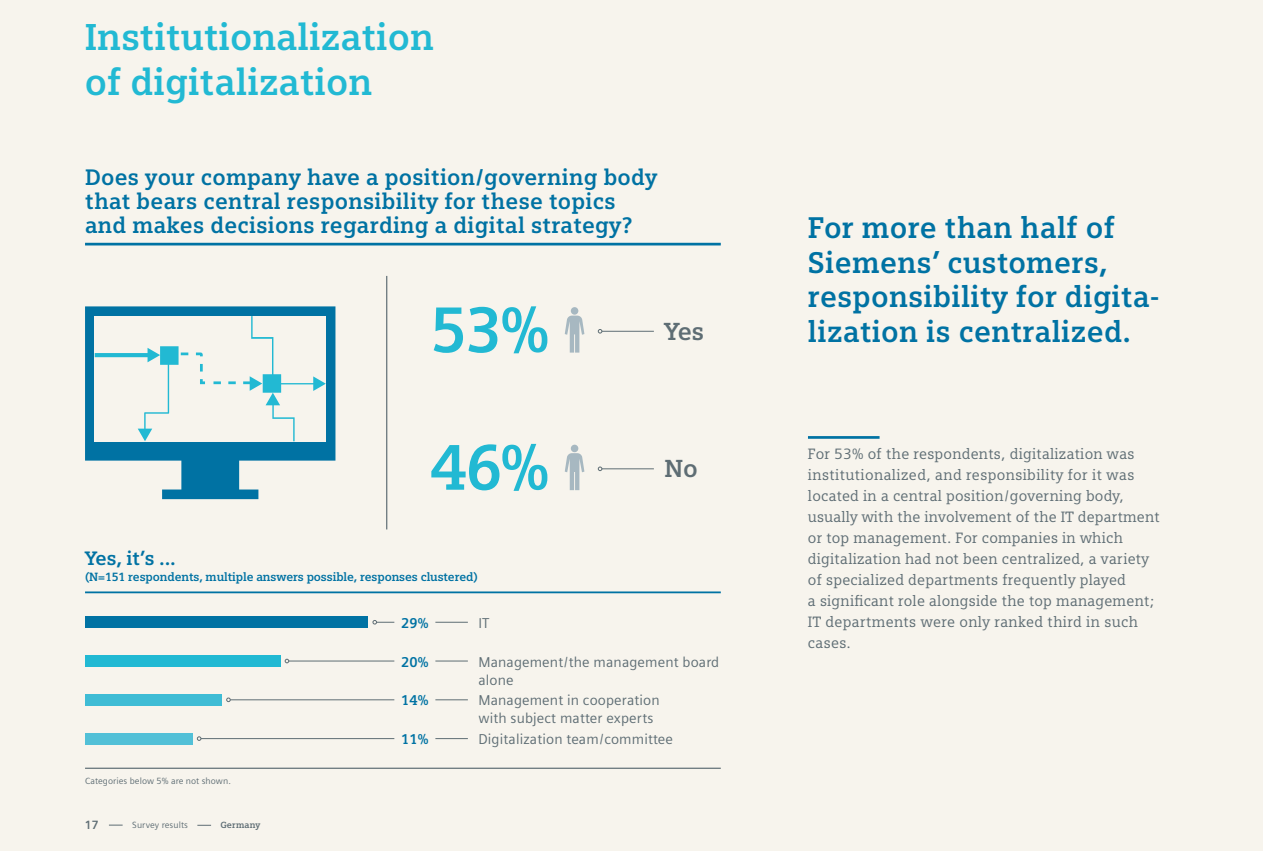
<style>
.page{position:relative;width:1263px;height:851px;background:#fff}
.page>*{position:absolute;margin:0;border:0;box-sizing:border-box;transform-origin:0 0}
.t1{font:700 64.5px/137.4px "Siemens Slab";color:#22b9d3}
.t2{font:700 37.5px/45px "Siemens Slab";color:#22b9d3}
.t3{font:700 30px/34.5px "Siemens Slab";letter-spacing:.01em;color:#0072a3}
.t4{font:700 24.75px "Siemens Slab";color:#5e6d74}
.t5{font:700 22.5px/24px "Siemens Slab";letter-spacing:.01em;color:#0072a3}
.t6{font:700 19.5px "Siemens Slab";color:#0072a3}
.t7{font:15px/21px "Siemens Slab";letter-spacing:.015em;color:#5e6d74}
.t8{font:14.25px/18px "Siemens Sans";letter-spacing:.01em;color:#5e6d74}
.t9{font:700 14.25px "Siemens Slab";letter-spacing:.01em;color:#0072a3}
.t10{font:700 12px "Siemens Slab";letter-spacing:-.01em;color:#0072a3}
.t11{font:700 12px "Siemens Sans";color:#5e6d74}
.t12{font:9px "Siemens Sans";letter-spacing:.01em;color:#5e6d74}
.t13{font:700 9px "Siemens Slab";letter-spacing:.01em;color:#5e6d74}
</style>
<div class="page">
<div style="left:0;top:0;width:1263px;height:850px;background:#f7f4ed"></div>
<hr style="left:85px;top:591px;width:636px;height:2px;background:#0072a3">
<hr style="left:386px;top:276px;width:1px;height:253px;background:#5e6d74">
<svg style="left:85px;top:306px;width:250px;height:193px;fill:#0072a3"></svg>
<svg style="left:95px;top:316px;width:231px;height:125px"></svg>
<div style="left:571px;top:307px;width:7px;height:7px;background:#a7b8c1;border-radius:50%"></div>
<svg style="left:565px;top:315px;width:19px;height:37px"></svg>
<div style="left:571px;top:444px;width:7px;height:8px;background:#a7b8c1;border-radius:50%"></div>
<svg style="left:565px;top:453px;width:19px;height:37px"></svg>
<hr style="left:602px;top:331px;width:52px;height:1px;background:#5e6d74">
<svg style="left:598px;top:329px;width:4px;height:4px"></svg>
<hr style="left:602px;top:468px;width:52px;height:1px;background:#5e6d74">
<svg style="left:598px;top:466px;width:4px;height:5px"></svg>
<hr style="left:85px;top:767px;width:636px;height:1px;background:#5e6d74">
<hr style="left:85px;top:243px;width:636px;height:2px;background:#0072a3">
<div style="left:85px;top:616px;width:283px;height:11px;background:#0072a3"></div>
<hr style="left:435px;top:621px;width:33px;height:1px;background:#5e6d74">
<svg style="left:372px;top:620px;width:22px;height:4px"></svg>
<div style="left:85px;top:655px;width:195px;height:11px;background:#22b9d3"></div>
<hr style="left:435px;top:660px;width:33px;height:1px;background:#5e6d74">
<hr style="left:289px;top:660px;width:105px;height:1px;background:#5e6d74">
<svg style="left:285px;top:658px;width:4px;height:5px"></svg>
<div style="left:85px;top:694px;width:137px;height:11px;background:#3fbcd5"></div>
<hr style="left:435px;top:699px;width:33px;height:1px;background:#5e6d74">
<hr style="left:230px;top:699px;width:164px;height:1px;background:#5e6d74">
<svg style="left:226px;top:697px;width:5px;height:5px"></svg>
<div style="left:85px;top:733px;width:107px;height:11px;background:#52c0d7"></div>
<hr style="left:435px;top:738px;width:33px;height:1px;background:#5e6d74">
<hr style="left:201px;top:738px;width:193px;height:1px;background:#5e6d74">
<svg style="left:197px;top:736px;width:4px;height:4px"></svg>
<svg style="left:197px;top:824px;width:14px;height:1px"></svg>
<svg style="left:109px;top:824px;width:14px;height:1px"></svg>
<hr style="left:808px;top:436px;width:71px;height:2px;background:#0072a3">
<h2 class="t2" style="left:85px;top:14px;width:351px">Institutionalization of digitalization</h2>
<h3 class="t5" style="left:85px;top:165px;width:574px">Does your company have a position/governing body that bears central responsibility for these topics and makes decisions regarding a digital strategy?</h3>
<h1 class="t1" style="left:430px;top:260px;width:121px">53%<br>46%</h1>
<h3 class="t4" style="left:664px;top:316px;width:41px">Yes</h3>
<h3 class="t4" style="left:664px;top:454px;width:35px">No</h3>
<h3 class="t6" style="left:85px;top:546px;width:92px">Yes, it’s ...</h3>
<p class="t10" style="left:85px;top:570px;width:394px">(N=151 respondents, multiple answers possible, responses clustered)</p>
<p class="t9" style="left:401px;top:614px;width:29px">29%</p>
<p class="t8" style="left:478px;top:613px;width:13px">IT</p>
<p class="t9" style="left:401px;top:653px;width:29px">20%</p>
<p class="t8" style="left:478px;top:652px;width:242px">Management/the management board alone</p>
<p class="t9" style="left:401px;top:691px;width:29px">14%</p>
<p class="t8" style="left:478px;top:691px;width:183px">Management in cooperation with subject matter experts</p>
<p class="t9" style="left:401px;top:730px;width:29px">11%</p>
<p class="t8" style="left:478px;top:730px;width:196px">Digitalization team/committee</p>
<p class="t12" style="left:85px;top:776px;width:147px">Categories below 5% are not shown.</p>
<p class="t11" style="left:85px;top:818px;width:15px">17</p>
<p class="t12" style="left:132px;top:819px;width:57px">Survey results</p>
<p class="t13" style="left:220px;top:819px;width:41px">Germany</p>
<h3 class="t3" style="left:808px;top:210px;width:353px">For more than half of<br>Siemens’ customers, responsibility for digita&shy;lization is centralized.</h3>
<p class="t7" style="left:808px;top:443px;width:353px">For 53% of the respondents, digitalization was institutionalized, and responsibility for it was located in a central position/governing body, usually with the involvement of the IT department or top management. For companies in which digitalization had not been centralized, a variety of specialized departments frequently played<br>a significant role alongside the top management; IT departments were only ranked third in such cases.</p>
</div>
